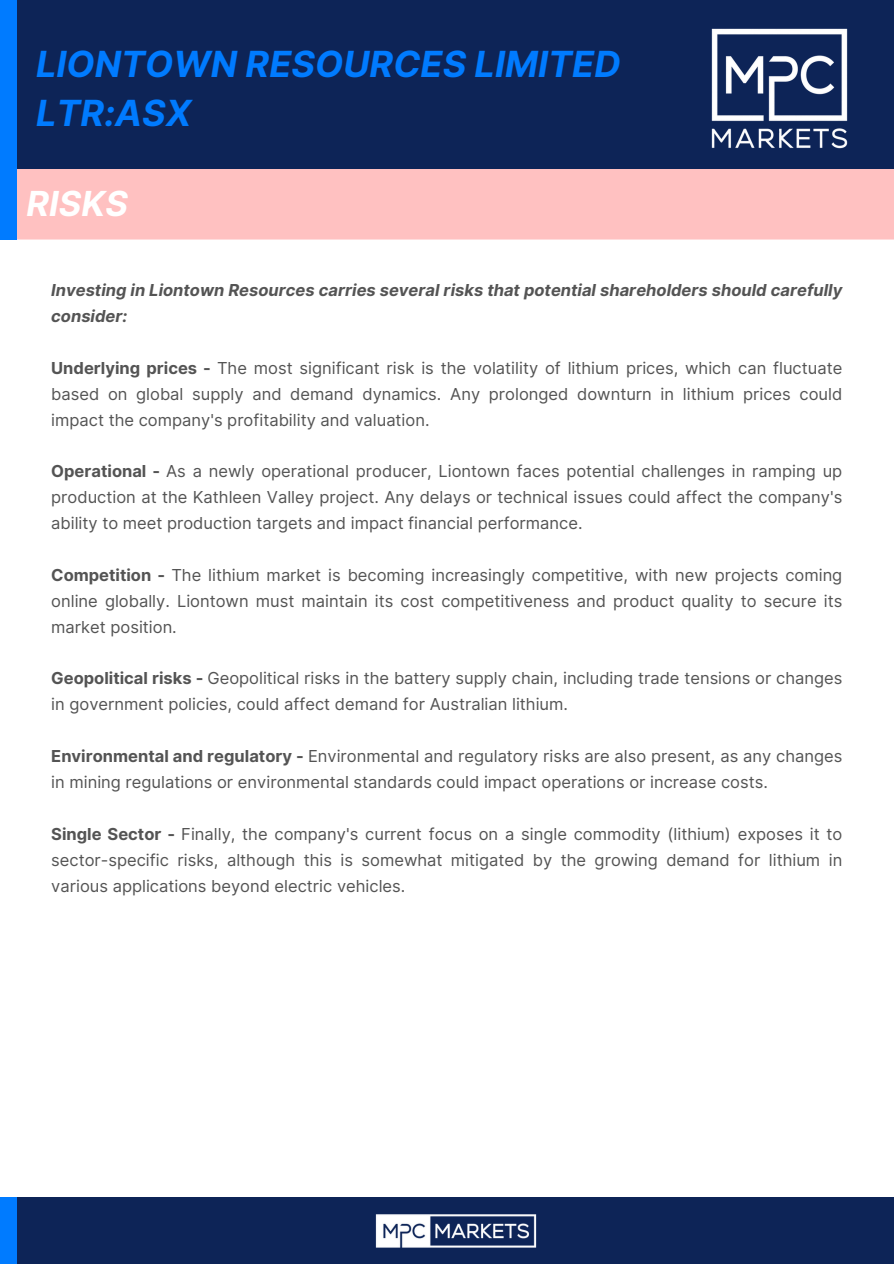
<style>
.page{position:relative;width:894px;height:1264px;background:#fff}
.page>*{position:absolute;margin:0;border:0;box-sizing:border-box;transform-origin:0 0}
.t1{font:italic 700 36px/49.5px "Inter";color:#007bff}
.t2{font:italic 700 34.5px "Inter";color:#fff}
.t3{font:16.5px/25.8px "Inter";color:#545454;text-align:justify}
.t4{font:italic 700 16.5px/25.8px "Inter";color:#545454}
.s1{font-weight:700}
</style>
<div class="page">
<div style="left:0;top:1197px;width:893px;height:66px;background:#0d2457"></div>
<div style="left:0;top:1197px;width:17px;height:66px;background:#007bff"></div>
<img style="left:375px;top:1214px;width:162px;height:34px">
<div style="left:17px;top:168px;width:876px;height:71px;background:#ffc1c1"></div>
<div style="left:0;top:0;width:893px;height:168px;background:#0d2457"></div>
<div style="left:0;top:0;width:17px;height:239px;background:#007bff"></div>
<img style="left:711px;top:28px;width:137px;height:121px">
<p class="t1" style="left:36px;top:39px;width:586px">LIONTOWN RESOURCES LIMITED<br>LTR:ASX</p>
<h1 class="t2" style="left:26px;top:183px;width:103px">RISKS</h1>
<h1 class="t4" style="left:51px;top:277px;width:792px">Investing in Liontown Resources carries several risks that potential shareholders should carefully consider:</h1>
<h2 class="t3" style="left:51px;top:355px;width:792px"><span class="s1">Underlying prices -</span> The most significant risk is the volatility of lithium prices, which can fluctuate based on global supply and demand dynamics. Any prolonged downturn in lithium prices could impact the company's profitability and valuation.</h2>
<p class="t3" style="left:51px;top:458px;width:792px"><span class="s1">Operational -</span> As a newly operational producer, Liontown faces potential challenges in ramping up production at the Kathleen Valley project. Any delays or technical issues could affect the company's ability to meet production targets and impact financial performance.</p>
<p class="t3" style="left:51px;top:562px;width:792px"><span class="s1">Competition -</span> The lithium market is becoming increasingly competitive, with new projects coming online globally. Liontown must maintain its cost competitiveness and product quality to secure its market position.</p>
<p class="t3" style="left:51px;top:665px;width:792px"><span class="s1">Geopolitical risks -</span> Geopolitical risks in the battery supply chain, including trade tensions or changes in government policies, could affect demand for Australian lithium.</p>
<p class="t3" style="left:51px;top:743px;width:792px"><span class="s1">Environmental and regulatory -</span> Environmental and regulatory risks are also present, as any changes in mining regulations or environmental standards could impact operations or increase costs.</p>
<p class="t3" style="left:51px;top:820px;width:792px"><span class="s1">Single Sector -</span> Finally, the company's current focus on a single commodity (lithium) exposes it to sector-specific risks, although this is somewhat mitigated by the growing demand for lithium in various applications beyond electric vehicles.</p>
</div>
